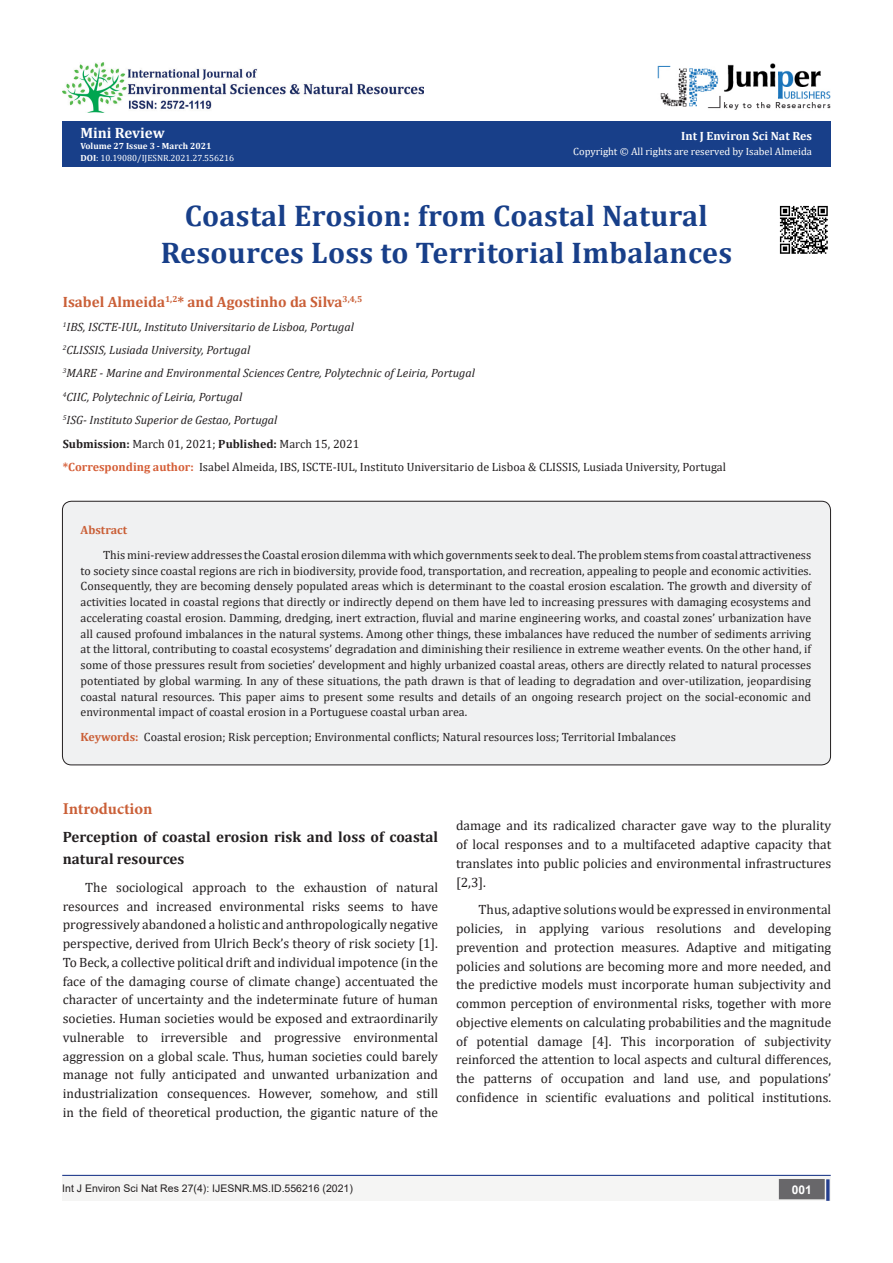
<style>
.page{position:relative;width:893px;height:1263px;background:#fff}
.page>*{position:absolute;margin:0;border:0;box-sizing:border-box;transform-origin:0 0}
.t1{font:700 30px/37.5px "Cambria";letter-spacing:.01em;color:#183f89;text-align:center}
.t2{font:700 16.5px "Minion Pro";letter-spacing:-.005em;color:#ca5f37}
.List_Paragraph{font:700 15px/22.5px "Cambria";color:#231f20}
.t3{font:700 15px "Cambria";color:#ca5f37}
.t4{font:700 15px "Cambria";color:#fff}
.t5{font:13.5px/18.8px "Cambria";color:#231f20;text-align:justify}
.t6{font:12px/15.8px "Cambria";color:#231f20;text-align:justify}
.t7{font:italic 12px "Cambria";color:#231f20}
.t8{font:700 12px "Cambria";color:#fff}
.t9{font:700 12px "Cambria";color:#ca5f37}
.t10{font:700 12px "Arial";color:#fff}
.t11{font:10.5px "Arial";color:#231f20}
.t12{font:10.5px "Cambria";color:#fffefc}
.t13{font:9px "Cambria";color:#fff}
.t14{font:700 9px "Cambria";color:#fff}
.s1{font-weight:700}
.s2{font-weight:700;color:#d55e37}
.s3{font-weight:700;color:#ca5f37}
</style>
<div class="page">
<div style="left:62px;top:1175px;width:494px;height:26px;background:#f5f5f4"></div>
<img style="left:657px;top:63px;width:173px;height:47px">
<div style="left:503px;top:1176px;width:328px;height:25px;background:#f5f5f4"></div>
<div style="left:780px;top:1180px;width:44px;height:18px;background:#68676a"></div>
<div style="left:779px;top:1179px;width:46px;height:20px;border:2px solid #68676a"></div>
<div style="left:826px;top:1179px;width:3px;height:22px;background:#253f8e;border:2px solid #253f8e"></div>
<hr style="left:62px;top:1175px;width:769px;height:1px;background:#253f8e">
<img style="left:62px;top:62px;width:362px;height:51px">
<div style="left:62px;top:122px;width:769px;height:45px;background:#183f89"></div>
<div style="left:62px;top:501px;width:768px;height:264px;background:#f0f1f2;border-radius:9px"></div>
<img style="left:779px;top:205px;width:49px;height:49px">
<p class="t4" style="left:80px;top:122px;width:86px">Mini Review</p>
<p class="t14" style="left:80px;top:139px;width:132px">Volume 27 Issue 3 - March 2021</p>
<p class="t13" style="left:80px;top:153px;width:155px"><span class="s1">DOI</span>: 10.19080/IJESNR.2021.27.556216</p>
<p class="t8" style="left:681px;top:127px;width:132px">Int J Environ Sci Nat Res</p>
<p class="t12" style="left:573px;top:146px;width:240px">Copyright © All rights are reserved by Isabel Almeida</p>
<p class="t1" style="left:161px;top:196px;width:573px">Coastal Erosion: from Coastal Natural<br>Resources Loss to Territorial Imbalances</p>
<p class="t3" style="left:63px;top:291px;width:301px">Isabel Almeida<sup>1,2</sup>* and Agostinho da Silva<sup>3,4,5</sup></p>
<p class="t7" style="left:63px;top:318px;width:293px"><sup>1</sup>IBS, ISCTE-IUL, Instituto Universitario de Lisboa, Portugal</p>
<p class="t7" style="left:63px;top:341px;width:189px"><sup>2</sup>CLISSIS, Lusiada University, Portugal</p>
<p class="t7" style="left:63px;top:365px;width:414px"><sup>3</sup>MARE - Marine and Environmental Sciences Centre, Polytechnic of Leiria, Portugal</p>
<p class="t7" style="left:63px;top:388px;width:181px"><sup>4</sup>CIIC, Polytechnic of Leiria, Portugal</p>
<p class="t7" style="left:63px;top:412px;width:216px"><sup>5</sup>ISG- Instituto Superior de Gestao, Portugal</p>
<p class="t6" style="left:63px;top:436px;width:298px"><span class="s1">Submission:</span> March 01, 2021; <span class="s1">Published:</span> March 15, 2021</p>
<p class="t6" style="left:63px;top:459px;width:665px"><span class="s2">*Corresponding author:</span> Isabel Almeida, IBS, ISCTE-IUL, Instituto Universitario de Lisboa &amp; CLISSIS, Lusiada University, Portugal</p>
<p class="t9" style="left:81px;top:522px;width:48px">Abstract</p>
<p class="t6" style="left:81px;top:547px;width:732px;text-indent:22px">This mini-review addresses the Coastal erosion dilemma with which governments seek to deal. The problem stems from coastal attractiveness to society since coastal regions are rich in biodiversity, provide food, transportation, and recreation, appealing to people and economic activities.<br>Consequently, they are becoming densely populated areas which is determinant to the coastal erosion escalation. The growth and diversity of activities located in coastal regions that directly or indirectly depend on them have led to increasing pressures with damaging ecosystems and accelerating coastal erosion. Damming, dredging, inert extraction, fluvial and marine engineering works, and coastal zones’ urbanization have all caused profound imbalances in the natural systems. Among other things, these imbalances have reduced the number of sediments arriving at the littoral, contributing to coastal ecosystems’ degradation and diminishing their resilience in extreme weather events. On the other hand, if some of those pressures result from societies’ development and highly urbanized coastal areas, others are directly related to natural processes potentiated by global warming. In any of these situations, the path drawn is that of leading to degradation and over-utilization, jeopardising coastal natural resources. This paper aims to present some results and details of an ongoing research project on the social-economic and environmental impact of coastal erosion in a Portuguese coastal urban area.</p>
<p class="t6" style="left:81px;top:729px;width:597px"><span class="s3">Keywords:</span> Coastal erosion; Risk perception; Environmental conflicts; Natural resources loss; Territorial Imbalances</p>
<p class="t2" style="left:63px;top:797px;width:91px">Introduction</p>
<p class="List_Paragraph" style="left:63px;top:825px;width:377px">Perception of coastal erosion risk and loss of coastal natural resources</p>
<p class="t5" style="left:63px;top:878px;width:377px;text-indent:22px">The sociological approach to the exhaustion of natural resources and increased environmental risks seems to have progressively abandoned a holistic and anthropologically negative perspective, derived from Ulrich Beck’s theory of risk society [1].<br>To Beck, a collective political drift and individual impotence (in the face of the damaging course of climate change) accentuated the character of uncertainty and the indeterminate future of human societies. Human societies would be exposed and extraordinarily vulnerable to irreversible and progressive environmental aggression on a global scale. Thus, human societies could barely manage not fully anticipated and unwanted urbanization and industrialization consequences. However, somehow, and still in the field of theoretical production, the gigantic nature of the</p>
<p class="t5" style="left:456px;top:816px;width:377px">damage and its radicalized character gave way to the plurality of local responses and to a multifaceted adaptive capacity that translates into public policies and environmental infrastructures [2,3].</p>
<p class="t5" style="left:456px;top:900px;width:377px;text-indent:22px">Thus, adaptive solutions would be expressed in environmental policies, in applying various resolutions and developing prevention and protection measures. Adaptive and mitigating policies and solutions are becoming more and more needed, and the predictive models must incorporate human subjectivity and common perception of environmental risks, together with more objective elements on calculating probabilities and the magnitude of potential damage [4]. This incorporation of subjectivity reinforced the attention to local aspects and cultural differences, the patterns of occupation and land use, and populations’ confidence in scientific evaluations and political institutions.</p>
<p class="t11" style="left:62px;top:1181px;width:292px">Int J Environ Sci Nat Res 27(4): IJESNR.MS.ID.556216 (2021)</p>
<p class="t10" style="left:792px;top:1181px;width:22px">001</p>
</div>
